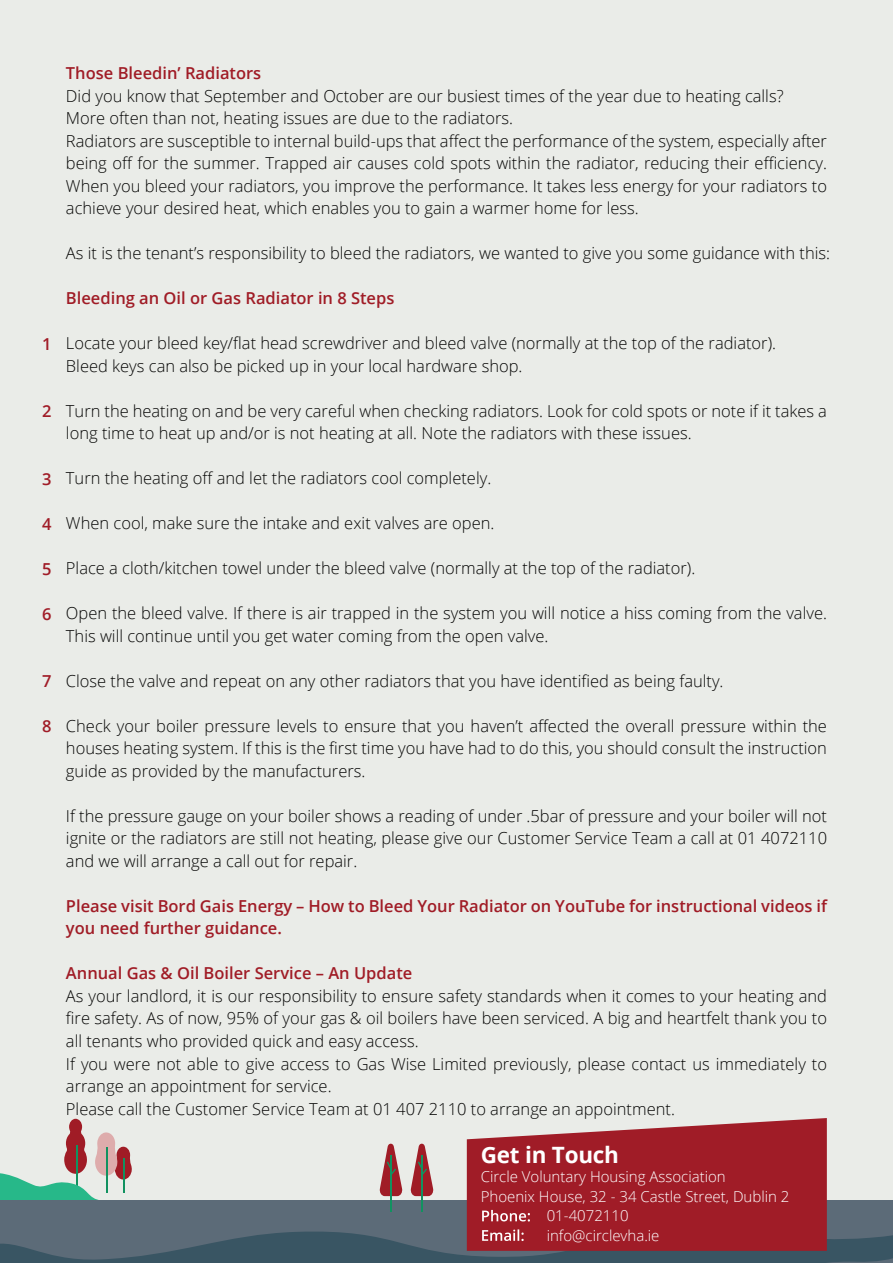
<style>
.page{position:relative;width:893px;height:1263px;background:#eaece8}
.page>*{position:absolute;margin:0;border:0;box-sizing:border-box;transform-origin:0 0}
.t1{font:700 22.5px "Open Sans";letter-spacing:-.01em;color:#fff}
.t2{font:300 16.5px/22.5px "Open Sans";color:#050504}
.t3{font:600 16.5px/22.5px "Open Sans";color:#a01c26}
.t4{font:600 16.5px "Open Sans";color:#a01c27}
.t5{font:300 15px "Open Sans";color:#fff}
</style>
<div class="page">
<svg style="left:0;top:1118px;width:132px;height:82px"></svg>
<svg style="left:0;top:1202px;width:893px;height:61px;fill:#5c6b78"></svg>
<hr style="left:390px;top:1155px;width:1px;height:57px;background:#119260">
<svg style="left:379px;top:1143px;width:24px;height:53px"></svg>
<hr style="left:421px;top:1155px;width:1px;height:57px;background:#119260">
<svg style="left:410px;top:1143px;width:24px;height:53px"></svg>
<svg style="left:776px;top:1223px;width:117px;height:40px"></svg>
<svg style="left:467px;top:1118px;width:360px;height:133px;fill:#a01c27"></svg>
<svg style="left:482px;top:1210px;width:48px;height:11px"></svg>
<svg style="left:482px;top:1229px;width:42px;height:12px"></svg>
<p class="t4" style="left:42px;top:332px;width:11px">1</p>
<p class="t4" style="left:42px;top:400px;width:11px">2</p>
<p class="t4" style="left:42px;top:467px;width:11px">3</p>
<p class="t4" style="left:42px;top:512px;width:11px">4</p>
<p class="t4" style="left:42px;top:557px;width:11px">5</p>
<p class="t4" style="left:42px;top:602px;width:11px">6</p>
<p class="t4" style="left:42px;top:670px;width:11px">7</p>
<p class="t4" style="left:42px;top:715px;width:11px">8</p>
<p class="t3" style="left:66px;top:62px;width:197px">Those Bleedin’ Radiators</p>
<p class="t2" style="left:66px;top:84px;width:763px">Did you know that September and October are our busiest times of the year due to heating calls?<br>More often than not, heating issues are due to the radiators.<br>Radiators are susceptible to internal build-ups that affect the performance of the system, especially after being off for the summer. Trapped air causes cold spots within the radiator, reducing their efficiency.<br>When you bleed your radiators, you improve the performance. It takes less energy for your radiators to achieve your desired heat, which enables you to gain a warmer home for less.</p>
<p class="t2" style="left:66px;top:242px;width:766px">As it is the tenant’s responsibility to bleed the radiators, we wanted to give you some guidance with this:</p>
<p class="t3" style="left:66px;top:287px;width:330px">Bleeding an Oil or Gas Radiator in 8 Steps</p>
<p class="t2" style="left:66px;top:332px;width:712px">Locate your bleed key/flat head screwdriver and bleed valve (normally at the top of the radiator).<br>Bleed keys can also be picked up in your local hardware shop.</p>
<p class="t2" style="left:66px;top:399px;width:763px">Turn the heating on and be very careful when checking radiators. Look for cold spots or note if it takes a long time to heat up and/or is not heating at all. Note the radiators with these issues.</p>
<p class="t2" style="left:66px;top:467px;width:427px">Turn the heating off and let the radiators cool completely.</p>
<p class="t2" style="left:66px;top:512px;width:430px">When cool, make sure the intake and exit valves are open.</p>
<p class="t2" style="left:66px;top:557px;width:631px">Place a cloth/kitchen towel under the bleed valve (normally at the top of the radiator).</p>
<p class="t2" style="left:66px;top:602px;width:762px">Open the bleed valve. If there is air trapped in the system you will notice a hiss coming from the valve.<br>This will continue until you get water coming from the open valve.</p>
<p class="t2" style="left:66px;top:669px;width:659px">Close the valve and repeat on any other radiators that you have identified as being faulty.</p>
<p class="t2" style="left:66px;top:714px;width:762px;text-align:justify">Check your boiler pressure levels to ensure that you haven’t affected the overall pressure within the houses heating system. If this is the first time you have had to do this, you should consult the instruction guide as provided by the manufacturers.</p>
<p class="t2" style="left:66px;top:804px;width:763px;text-align:justify">If the pressure gauge on your boiler shows a reading of under .5bar of pressure and your boiler will not ignite or the radiators are still not heating, please give our Customer Service Team a call at 01 4072110 and we will arrange a call out for repair.</p>
<p class="t3" style="left:66px;top:894px;width:763px">Please visit Bord Gais Energy – How to Bleed Your Radiator on YouTube for instructional videos if you need further guidance.</p>
<p class="t3" style="left:66px;top:962px;width:348px">Annual Gas &amp; Oil Boiler Service – An Update</p>
<p class="t2" style="left:66px;top:984px;width:763px">As your landlord, it is our responsibility to ensure safety standards when it comes to your heating and fire safety. As of now, 95% of your gas &amp; oil boilers have been serviced. A big and heartfelt thank you to all tenants who provided quick and easy access.<br>If you were not able to give access to Gas Wise Limited previously, please contact us immediately to arrange an appointment for service.<br>Please call the Customer Service Team at 01 407 2110 to arrange an appointment.</p>
<h1 class="t1" style="left:481px;top:1139px;width:140px">Get in Touch</h1>
<p class="t5" style="left:481px;top:1166px;width:247px">Circle Voluntary Housing Association</p>
<p class="t5" style="left:481px;top:1186px;width:310px">Phoenix House, 32 - 34 Castle Street, Dublin 2</p>
<p class="t5" style="left:547px;top:1205px;width:83px">01-4072110</p>
<p class="t5" style="left:547px;top:1225px;width:114px">info@circlevha.ie</p>
</div>
